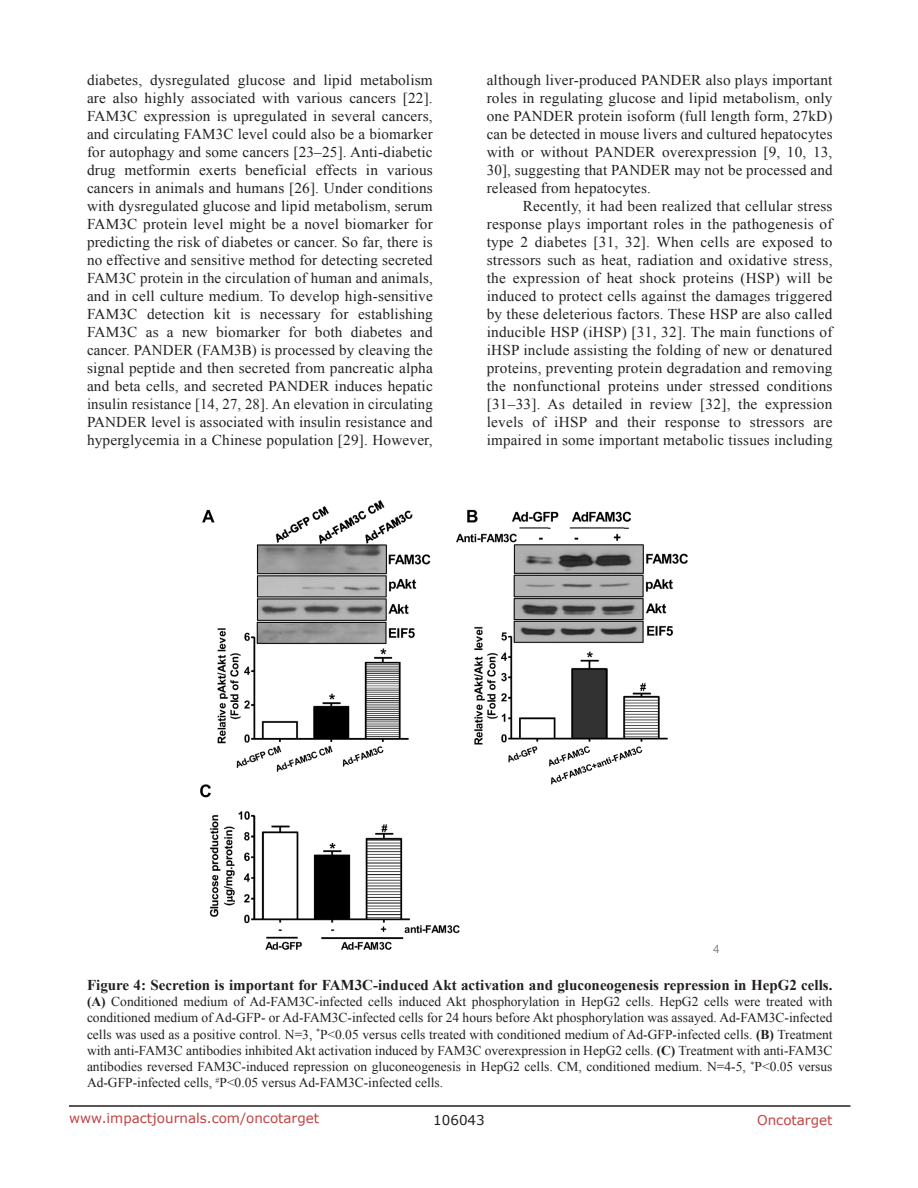
<style>
.page{position:relative;width:918px;height:1188px;background:#fff}
.page>*{position:absolute;margin:0;border:0;box-sizing:border-box;transform-origin:0 0}
.BodyText{font:15px/18px "Times New Roman";letter-spacing:.01em;color:#231f20;text-align:justify}
.figuretext{font:700 15px "Times New Roman";color:#231f20}
.figuretext-2{font:13.5px/16.2px "Times New Roman";color:#231f20;text-align:justify}
.t1{font:13.5px "Verdana";color:#c24141}
.t2{font:13.5px "Verdana";color:#231f20}
.s1{font-weight:700}
</style>
<div class="page">
<hr style="left:69px;top:1105px;width:781px;height:2px;background:#231f20">
<img style="left:201px;top:500px;width:518px;height:453px">
<p class="BodyText" style="left:87px;top:71px;width:347px">diabetes, dysregulated glucose and lipid metabolism are also highly associated with various cancers [22].<br>FAM3C expression is upregulated in several cancers, and circulating FAM3C level could also be a biomarker for autophagy and some cancers [23–25]. Anti-diabetic drug metformin exerts beneficial effects in various cancers in animals and humans [26]. Under conditions with dysregulated glucose and lipid metabolism, serum FAM3C protein level might be a novel biomarker for predicting the risk of diabetes or cancer. So far, there is no effective and sensitive method for detecting secreted FAM3C protein in the circulation of human and animals, and in cell culture medium. To develop high-sensitive FAM3C detection kit is necessary for establishing FAM3C as a new biomarker for both diabetes and cancer. PANDER (FAM3B) is processed by cleaving the signal peptide and then secreted from pancreatic alpha and beta cells, and secreted PANDER induces hepatic insulin resistance [14, 27, 28]. An elevation in circulating PANDER level is associated with insulin resistance and hyperglycemia in a Chinese population [29]. However,</p>
<p class="BodyText" style="left:487px;top:71px;width:347px">although liver-produced PANDER also plays important roles in regulating glucose and lipid metabolism, only one PANDER protein isoform (full length form, 27kD) can be detected in mouse livers and cultured hepatocytes with or without PANDER overexpression [9, 10, 13, 30], suggesting that PANDER may not be processed and released from hepatocytes.</p>
<p class="BodyText" style="left:487px;top:197px;width:347px;text-indent:36px">Recently, it had been realized that cellular stress response plays important roles in the pathogenesis of type 2 diabetes [31, 32]. When cells are exposed to stressors such as heat, radiation and oxidative stress, the expression of heat shock proteins (HSP) will be induced to protect cells against the damages triggered by these deleterious factors. These HSP are also called inducible HSP (iHSP) [31, 32]. The main functions of iHSP include assisting the folding of new or denatured proteins, preventing protein degradation and removing the nonfunctional proteins under stressed conditions [31–33]. As detailed in review [32], the expression levels of iHSP and their response to stressors are impaired in some important metabolic tissues including</p>
<p class="figuretext" style="left:87px;top:975px;width:747px">Figure 4: Secretion is important for FAM3C-induced Akt activation and gluconeogenesis repression in HepG2 cells.</p>
<p class="figuretext-2" style="left:87px;top:993px;width:747px"><span class="s1">(A)</span> Conditioned medium of Ad-FAM3C-infected cells induced Akt phosphorylation in HepG2 cells. HepG2 cells were treated with conditioned medium of Ad-GFP- or Ad-FAM3C-infected cells for 24 hours before Akt phosphorylation was assayed. Ad-FAM3C-infected cells was used as a positive control. N=3, <sup>*</sup>P&lt;0.05 versus cells treated with conditioned medium of Ad-GFP-infected cells. <span class="s1">(B)</span> Treatment with anti-FAM3C antibodies inhibited Akt activation induced by FAM3C overexpression in HepG2 cells. <span class="s1">(C)</span> Treatment with anti-FAM3C antibodies reversed FAM3C-induced repression on gluconeogenesis in HepG2 cells. CM, conditioned medium. N=4-5, <sup>*</sup>P&lt;0.05 versus Ad-GFP-infected cells, <sup>#</sup>P&lt;0.05 versus Ad-FAM3C-infected cells.</p>
<p class="t1" style="left:69px;top:1109px;width:252px">www.impactjournals.com/oncotarget</p>
<p class="t2" style="left:433px;top:1111px;width:53px">106043</p>
<p class="t1" style="left:757px;top:1111px;width:77px">Oncotarget</p>
</div>
